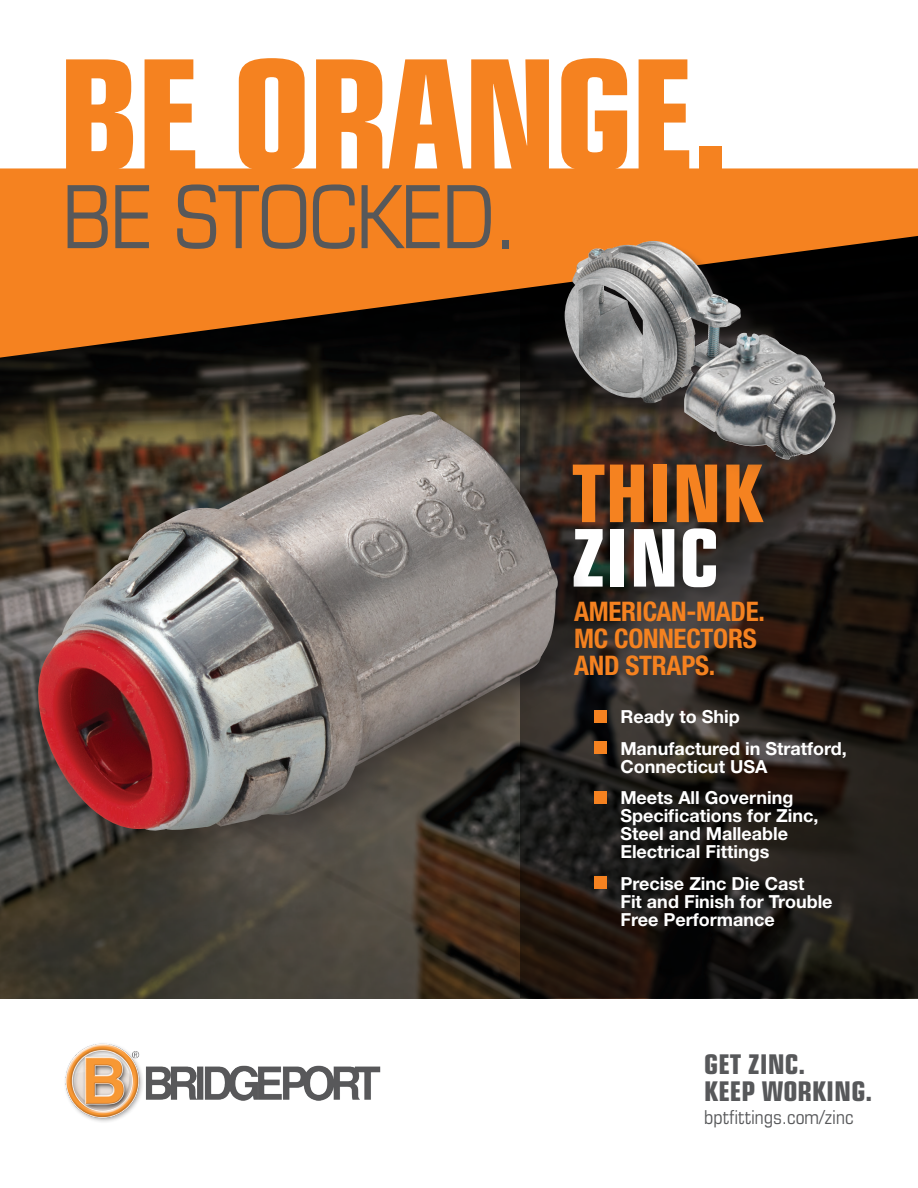
<style>
.page{position:relative;width:918px;height:1188px;background:#fff}
.page>*{position:absolute;margin:0;border:0;box-sizing:border-box;transform-origin:0 0}
.t1{font:700 condensed 153px "Eurostile";letter-spacing:-.025em;color:#f58220}
.t2{font:condensed 87px "Eurostile";letter-spacing:-.025em;color:#57585a}
.t3{font:700 condensed 79.5px "Eurostile";color:#f58220}
.t4{font:700 condensed 79.5px "Eurostile";color:#fff}
.t5{font:700 condensed 27.15px/27.2px "Eurostile";color:#57585a}
.t6{font:700 condensed 27px/27px "Helvetica Neue LT Std";letter-spacing:-.01em;color:#f58220}
.t7{font:condensed 19.2px "Eurostile";color:#57585a}
.t8{font:700 18px/18px "Helvetica Neue LT Std";color:#fff}
</style>
<div class="page">
<img style="left:0;top:496px;width:520px;height:502px">
<svg style="left:0;top:358px;width:520px;height:138px;background:#211e18"></svg>
<svg style="left:520px;top:358px;width:398px;height:640px;background:#241e19"></svg>
<svg style="left:0;top:168px;width:918px;height:190px;background:#bc641a"></svg>
<img style="left:65px;top:1043px;width:316px;height:79px">
<div style="left:595px;top:710px;width:12px;height:13px;background:#f58220"></div>
<div style="left:595px;top:742px;width:12px;height:12px;background:#f58220"></div>
<div style="left:595px;top:876px;width:12px;height:13px;background:#f58220"></div>
<div style="left:595px;top:791px;width:12px;height:13px;background:#f58220"></div>
<div style="left:567px;top:243px;width:192px;height:179px;background:#231f20;opacity:.5"></div>
<img style="left:565px;top:241px;width:176px;height:163px">
<div style="left:667px;top:315px;width:205px;height:178px;background:#231f20;opacity:.5"></div>
<img style="left:684px;top:333px;width:153px;height:127px">
<div style="left:25px;top:400px;width:564px;height:462px;background:#231f20;opacity:.5"></div>
<img style="left:38px;top:411px;width:522px;height:422px">
<h1 class="t1" style="left:58px;top:23px;width:674px">BE ORANGE.</h1>
<h2 class="t2" style="left:62px;top:165px;width:457px">BE STOCKED.</h2>
<h3 class="t3" style="left:572px;top:445px;width:193px">THINK</h3>
<h3 class="t4" style="left:572px;top:510px;width:149px">ZINC</h3>
<h3 class="t6" style="left:574px;top:598px;width:192px">AMERICAN-MADE.<br>MC CONNECTORS<br>AND STRAPS.</h3>
<p class="t8" style="left:620px;top:701px;width:228px;line-height:31.5px">Ready to Ship<br>Manufactured in Stratford,</p>
<p class="t8" style="left:620px;top:750px;width:175px;line-height:31.5px">Connecticut USA<br>Meets All Governing</p>
<p class="t8" style="left:620px;top:806px;width:200px">Specifications for Zinc,<br>Steel and Malleable<br>Electrical Fittings</p>
<p class="t8" style="left:620px;top:874px;width:214px">Precise Zinc Die Cast<br>Fit and Finish for Trouble<br>Free Performance</p>
<h3 class="t5" style="left:704px;top:1051px;width:169px">GET ZINC.<br>KEEP WORKING.</h3>
<p class="t7" style="left:704px;top:1106px;width:151px">bptfittings.com/zinc</p>
</div>
